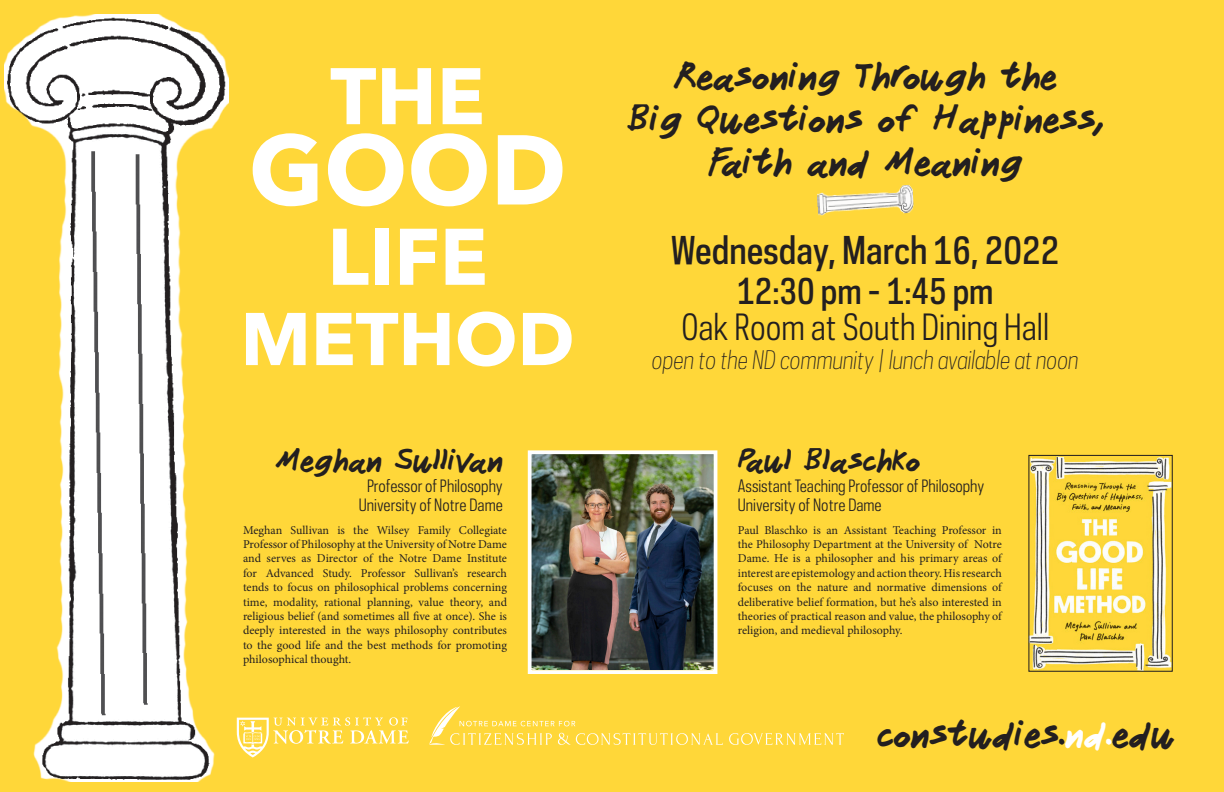
<style>
.page{position:relative;width:1224px;height:792px;background:#ffd739}
.page>*{position:absolute;margin:0;border:0;box-sizing:border-box;transform-origin:0 0}
.t1{font:700 97.9px "Avenir Next";color:#fff}
.t2{font:700 79.2px "Avenir Next";color:#fff}
.t3{font:700 73.7px "Avenir Next";color:#fff}
.t4{font:36px/43.2px "Janitor";color:#231f20;text-align:center}
.t5{font:500 36px "Galaxie Polaris Condensed";color:#231f20}
.t6{font:34px/36px "Galaxie Polaris Condensed";color:#231f20;text-align:center}
.t7{font:30px "Janitor";color:#231f20}
.t8{font:italic 300 24px "Galaxie Polaris Condensed";color:#231f20}
.t9{font:16px/19.2px "Galaxie Polaris Condensed";color:#231f20;text-align:center}
.t10{font:12px/14.4px "Minion Pro";color:#231f20;text-align:justify}
.s1{font-weight:500}
.s2{color:#fff}
</style>
<div class="page">
<img style="left:4px;top:14px;width:224px;height:768px">
<img style="left:533px;top:455px;width:179px;height:214px">
<div style="left:528px;top:450px;width:189px;height:224px;border:4px solid #fff"></div>
<img style="left:1030px;top:457px;width:141px;height:213px">
<div style="left:1028px;top:455px;width:145px;height:217px;border:1px solid #231f20"></div>
<img style="left:817px;top:185px;width:97px;height:31px">
<svg style="left:237px;top:717px;width:172px;height:40px"></svg>
<svg style="left:729px;top:733px;width:115px;height:12px"></svg>
<svg style="left:429px;top:706px;width:294px;height:39px"></svg>
<p class="t2" style="left:330px;top:28px;width:156px">THE</p>
<p class="t1" style="left:249px;top:85px;width:319px">GOOD</p>
<p class="t2" style="left:327px;top:188px;width:162px">LIFE</p>
<p class="t3" style="left:241px;top:275px;width:336px">METHOD</p>
<p class="t7" style="left:275px;top:443px;width:229px">Meghan Sullivan</p>
<p class="t9" style="left:359px;top:476px;width:145px">Professor of Philosophy<br>University of Notre Dame</p>
<p class="t10" style="left:243px;top:523px;width:266px">Meghan Sullivan is the Wilsey Family Collegiate Professor of Philosophy at the University of Notre Dame and serves as Director of the Notre Dame Institute for Advanced Study. Professor Sullivan’s research tends to focus on philosophical problems concerning time, modality, rational planning, value theory, and religious belief (and sometimes all five at once). She is deeply interested in the ways philosophy contributes to the good life and the best methods for promoting philosophical thought.</p>
<p class="t4" style="left:627px;top:55px;width:478px">Reasoning Through the<br>Big Questions of Happiness,<br>Faith and Meaning</p>
<p class="t5" style="left:671px;top:226px;width:390px">Wednesday, March 16, 2022</p>
<p class="t6" style="left:681px;top:273px;width:369px"><span class="s1">12:30 pm - 1:45 pm<br></span>Oak Room at South Dining Hall</p>
<p class="t8" style="left:652px;top:343px;width:428px">open to the ND community | lunch available at noon</p>
<p class="t7" style="left:738px;top:443px;width:184px">Paul Blaschko</p>
<p class="t9" style="left:738px;top:476px;width:248px;text-align:left">Assistant Teaching Professor of Philosophy<br>University of Notre Dame</p>
<p class="t10" style="left:738px;top:523px;width:266px">Paul Blaschko is an Assistant Teaching Professor in the Philosophy Department at the University of Notre Dame. He is a philosopher and his primary areas of interest are epistemology and action theory. His research focuses on the nature and normative dimensions of deliberative belief formation, but he’s also interested in theories of practical reason and value, the philosophy of religion, and medieval philosophy.</p>
<p class="t4" style="left:877px;top:712px;width:299px">constudies.<span class="s2">nd.</span>edu</p>
</div>
